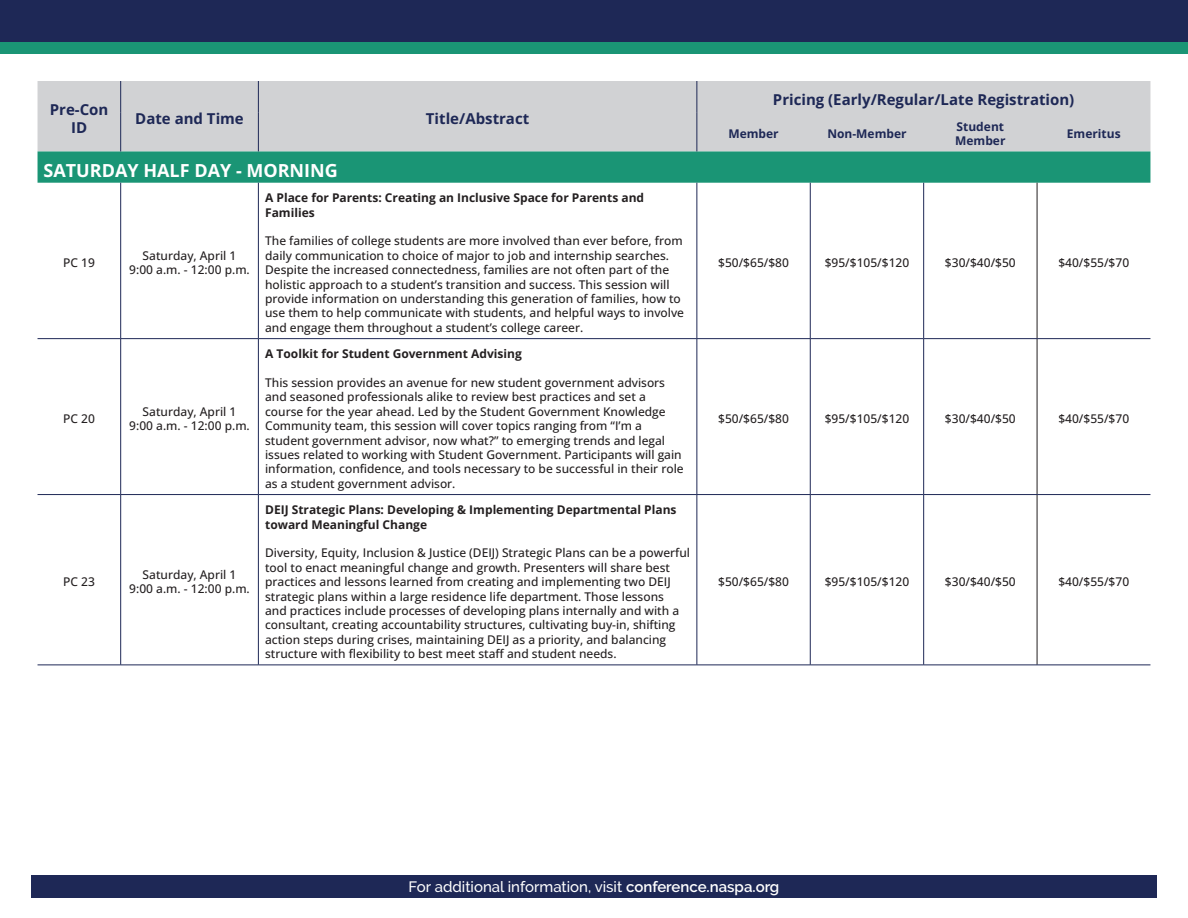
<style>
.page{position:relative;width:1188px;height:918px;background:#fff}
.page>*{position:absolute;margin:0;border:0;box-sizing:border-box;transform-origin:0 0}
.t1{font:700 18px "Open Sans";color:#fff}
.t2{font:700 15px "Open Sans";color:#1e2856}
.t3{font:500 15px "Raleway";color:#fff}
.t4{font:500 12px/14.4px "Open Sans";color:#231f20}
.t5{font:700 12px/14.4px "Open Sans";color:#231f20}
.t6{font:700 12px "Open Sans";color:#1e2856}
.s1{font-weight:600}
</style>
<div class="page">
<div style="left:31px;top:876px;width:1126px;height:22px;background:#1e2856"></div>
<div style="left:0;top:0;width:1188px;height:42px;background:#1e2856"></div>
<div style="left:0;top:42px;width:1188px;height:12px;background:#1a9575"></div>
<div style="left:38px;top:81px;width:1112px;height:70px;background:#d1d2d4"></div>
<div style="left:38px;top:151px;width:1112px;height:32px;background:#1a9575"></div>
<hr style="left:120px;top:81px;width:1px;height:31px;background:#1e2856">
<hr style="left:258px;top:81px;width:1px;height:31px;background:#1e2856">
<hr style="left:697px;top:81px;width:1px;height:31px;background:#1e2856">
<hr style="left:120px;top:112px;width:1px;height:39px;background:#1e2856">
<hr style="left:258px;top:112px;width:1px;height:39px;background:#1e2856">
<hr style="left:697px;top:112px;width:1px;height:39px;background:#1e2856">
<hr style="left:120px;top:183px;width:1px;height:155px;background:#1e2856">
<hr style="left:258px;top:183px;width:1px;height:155px;background:#1e2856">
<hr style="left:697px;top:183px;width:1px;height:155px;background:#1e2856">
<hr style="left:810px;top:183px;width:1px;height:155px;background:#1e2856">
<hr style="left:923px;top:183px;width:1px;height:155px;background:#1e2856">
<hr style="left:120px;top:339px;width:1px;height:155px;background:#1e2856">
<hr style="left:258px;top:339px;width:1px;height:155px;background:#1e2856">
<hr style="left:697px;top:339px;width:1px;height:155px;background:#1e2856">
<hr style="left:810px;top:339px;width:1px;height:155px;background:#1e2856">
<hr style="left:923px;top:339px;width:1px;height:155px;background:#1e2856">
<hr style="left:120px;top:495px;width:1px;height:170px;background:#1e2856">
<hr style="left:258px;top:495px;width:1px;height:170px;background:#1e2856">
<hr style="left:697px;top:495px;width:1px;height:170px;background:#1e2856">
<hr style="left:810px;top:495px;width:1px;height:170px;background:#1e2856">
<hr style="left:923px;top:495px;width:1px;height:170px;background:#1e2856">
<hr style="left:1037px;top:183px;width:1px;height:155px;background:#231f20">
<hr style="left:1037px;top:339px;width:1px;height:155px;background:#231f20">
<hr style="left:1037px;top:495px;width:1px;height:170px;background:#231f20">
<hr style="left:38px;top:665px;width:83px;height:1px;background:#1e2856">
<hr style="left:121px;top:665px;width:137px;height:1px;background:#1e2856">
<hr style="left:258px;top:665px;width:439px;height:1px;background:#1e2856">
<hr style="left:697px;top:665px;width:113px;height:1px;background:#1e2856">
<hr style="left:810px;top:665px;width:114px;height:1px;background:#1e2856">
<hr style="left:924px;top:665px;width:113px;height:1px;background:#1e2856">
<hr style="left:1037px;top:665px;width:113px;height:1px;background:#1e2856">
<hr style="left:38px;top:494px;width:83px;height:1px;background:#1e2856">
<hr style="left:121px;top:494px;width:137px;height:1px;background:#1e2856">
<hr style="left:258px;top:494px;width:439px;height:1px;background:#1e2856">
<hr style="left:697px;top:494px;width:113px;height:1px;background:#1e2856">
<hr style="left:810px;top:494px;width:114px;height:1px;background:#1e2856">
<hr style="left:924px;top:494px;width:113px;height:1px;background:#1e2856">
<hr style="left:1037px;top:494px;width:113px;height:1px;background:#1e2856">
<hr style="left:38px;top:338px;width:83px;height:1px;background:#1e2856">
<hr style="left:121px;top:338px;width:137px;height:1px;background:#1e2856">
<hr style="left:258px;top:338px;width:439px;height:1px;background:#1e2856">
<hr style="left:697px;top:338px;width:113px;height:1px;background:#1e2856">
<hr style="left:810px;top:338px;width:114px;height:1px;background:#1e2856">
<hr style="left:924px;top:338px;width:113px;height:1px;background:#1e2856">
<hr style="left:1037px;top:338px;width:113px;height:1px;background:#1e2856">
<p class="t2" style="left:50px;top:100px;width:60px">Pre-Con</p>
<p class="t2" style="left:71px;top:118px;width:18px">ID</p>
<p class="t2" style="left:135px;top:109px;width:110px">Date and Time</p>
<p class="t2" style="left:426px;top:109px;width:105px">Title/Abstract</p>
<p class="t1" style="left:44px;top:158px;width:296px">SATURDAY HALF DAY - MORNING</p>
<p class="t4" style="left:63px;top:255px;width:33px">PC 19</p>
<p class="t4" style="left:63px;top:411px;width:33px">PC 20</p>
<p class="t4" style="left:63px;top:574px;width:33px">PC 23</p>
<p class="t4" style="left:143px;top:248px;width:95px">Saturday, April 1</p>
<p class="t4" style="left:129px;top:262px;width:122px">9:00 a.m. - 12:00 p.m.</p>
<p class="t4" style="left:143px;top:404px;width:95px">Saturday, April 1</p>
<p class="t4" style="left:129px;top:418px;width:122px">9:00 a.m. - 12:00 p.m.</p>
<p class="t4" style="left:143px;top:567px;width:95px">Saturday, April 1</p>
<p class="t4" style="left:129px;top:581px;width:122px">9:00 a.m. - 12:00 p.m.</p>
<p class="t5" style="left:265px;top:190px;width:381px">A Place for Parents: Creating an Inclusive Space for Parents and<br>Families</p>
<p class="t4" style="left:265px;top:234px;width:420px">The families of college students are more involved than ever before, from daily communication to choice of major to job and internship searches.<br>Despite the increased connectedness, families are not often part of the holistic approach to a student’s transition and success. This session will provide information on understanding this generation of families, how to use them to help communicate with students, and helpful ways to involve and engage them throughout a student’s college career.</p>
<p class="t5" style="left:265px;top:346px;width:258px">A Toolkit for Student Government Advising</p>
<p class="t4" style="left:265px;top:375px;width:420px">This session provides an avenue for new student government advisors and seasoned professionals alike to review best practices and set a course for the year ahead. Led by the Student Government Knowledge Community team, this session will cover topics ranging from “I’m a student government advisor, now what?” to emerging trends and legal issues related to working with Student Government. Participants will gain information, confidence, and tools necessary to be successful in their role as a student government advisor.</p>
<p class="t5" style="left:265px;top:502px;width:413px">DEIJ Strategic Plans: Developing &amp; Implementing Departmental Plans toward Meaningful Change</p>
<p class="t4" style="left:265px;top:545px;width:426px">Diversity, Equity, Inclusion &amp; Justice (DEIJ) Strategic Plans can be a powerful tool to enact meaningful change and growth. Presenters will share best practices and lessons learned from creating and implementing two DEIJ strategic plans within a large residence life department. Those lessons<br>and practices include processes of developing plans internally and with a consultant, creating accountability structures, cultivating buy-in, shifting action steps during crises, maintaining DEIJ as a priority, and balancing structure with flexibility to best meet staff and student needs.</p>
<p class="t2" style="left:773px;top:89px;width:303px">Pricing (Early/Regular/Late Registration)</p>
<p class="t6" style="left:728px;top:126px;width:52px">Member</p>
<p class="t6" style="left:827px;top:126px;width:81px">Non-Member</p>
<p class="t6" style="left:957px;top:118px;width:49px">Student</p>
<p class="t6" style="left:955px;top:133px;width:52px">Member</p>
<p class="t6" style="left:1067px;top:126px;width:55px">Emeritus</p>
<p class="t4" style="left:718px;top:255px;width:72px">$50/$65/$80</p>
<p class="t4" style="left:825px;top:255px;width:86px">$95/$105/$120</p>
<p class="t4" style="left:945px;top:255px;width:72px">$30/$40/$50</p>
<p class="t4" style="left:1058px;top:255px;width:72px">$40/$55/$70</p>
<p class="t4" style="left:718px;top:411px;width:72px">$50/$65/$80</p>
<p class="t4" style="left:825px;top:411px;width:86px">$95/$105/$120</p>
<p class="t4" style="left:945px;top:411px;width:72px">$30/$40/$50</p>
<p class="t4" style="left:1058px;top:411px;width:72px">$40/$55/$70</p>
<p class="t4" style="left:718px;top:574px;width:72px">$50/$65/$80</p>
<p class="t4" style="left:825px;top:574px;width:86px">$95/$105/$120</p>
<p class="t4" style="left:945px;top:574px;width:72px">$30/$40/$50</p>
<p class="t4" style="left:1058px;top:574px;width:72px">$40/$55/$70</p>
<p class="t3" style="left:409px;top:879px;width:372px">For additional information, visit <span class="s1">conference.naspa.org</span></p>
</div>
